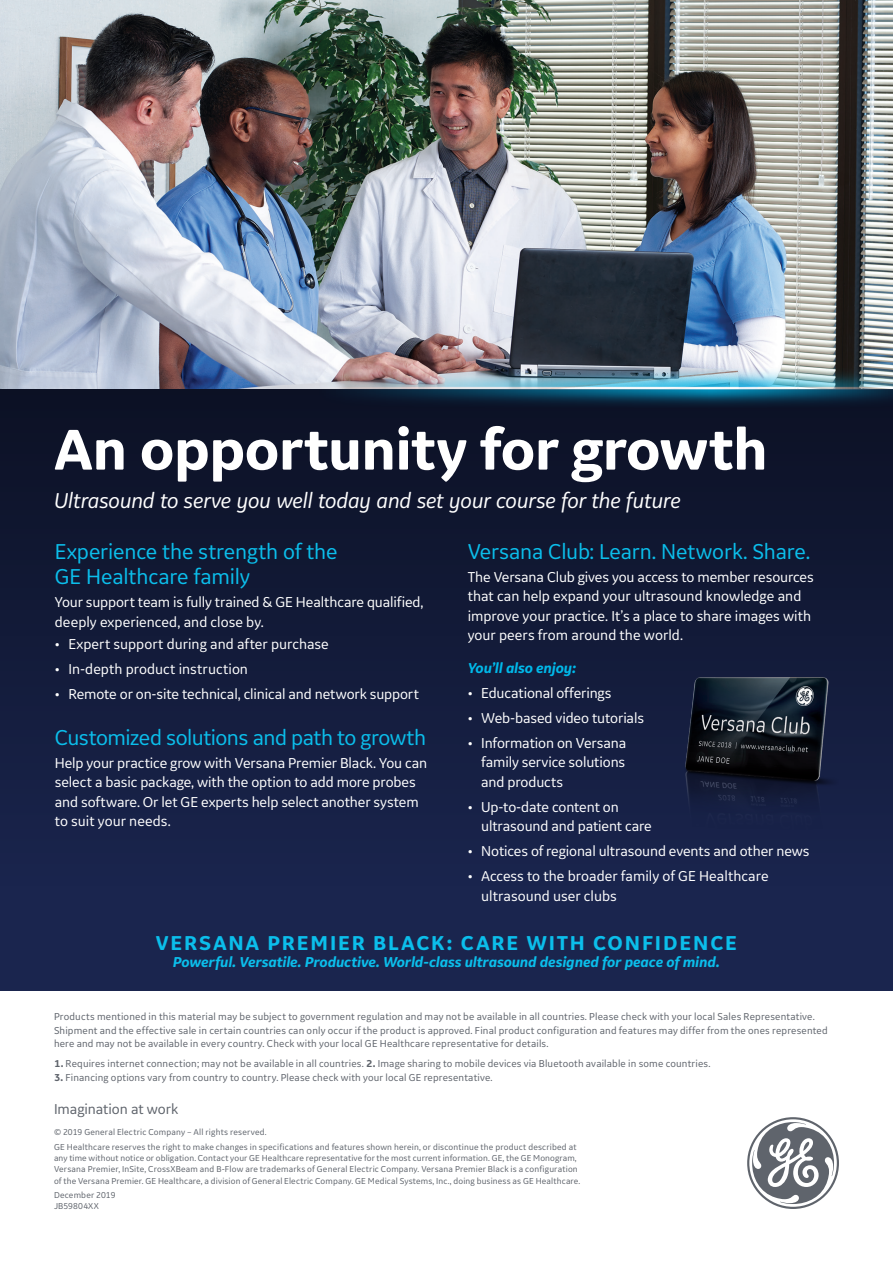
<style>
.page{position:relative;width:893px;height:1263px;background:#fff}
.page>*{position:absolute;margin:0;border:0;box-sizing:border-box;transform-origin:0 0}
.t1{font:700 60px "GE Inspira Sans";letter-spacing:-.01em;color:#fff}
.t2{font:22.5px/25.5px "GE Inspira Sans";letter-spacing:-.01em;color:#0bbeeb}
.t3{font:italic 22.5px "GE Inspira Sans";letter-spacing:-.015em;color:#fff}
.t4{font:700 21px "GE Inspira Sans";letter-spacing:.09em;color:#0bbeeb}
.t5{font:15px/19.5px "GE Inspira Sans";letter-spacing:-.005em;color:#fff}
.t6{font:italic 700 15px "GE Inspira Sans";letter-spacing:-.01em;color:#0bbeeb}
.t7{font:15px "GE Inspira Sans";letter-spacing:-.005em;color:#5f646c}
.t8{font:italic 700 15px "GE Inspira Sans";letter-spacing:-.01em;color:#00b9ea}
.t9{font:10.5px/13.5px "GE Inspira Sans";letter-spacing:.015em;color:#5f646c}
.t10{font:9px/11.2px "GE Inspira Sans";letter-spacing:.015em;color:#5f646c}
.s1{font-weight:700}
</style>
<div class="page">
<img style="left:0;top:0;width:893px;height:390px">
<div style="left:0;top:390px;width:893px;height:601px;background:linear-gradient(to bottom,#0c1125,#1c2854)"></div>
<svg style="left:747px;top:1117px;width:92px;height:92px"></svg>
<img style="left:645px;top:600px;width:229px;height:272px">
<img style="left:314px;top:367px;width:579px;height:43px">
<h1 class="t1" style="left:54px;top:412px;width:716px">An opportunity for growth</h1>
<h2 class="t3" style="left:54px;top:486px;width:628px">Ultrasound to serve you well today and set your course for the future</h2>
<h2 class="t2" style="left:55px;top:538px;width:284px">Experience the strength of the<br>GE Healthcare family</h2>
<p class="t5" style="left:55px;top:592px;width:370px">Your support team is fully trained &amp; GE Healthcare qualified, deeply experienced, and close by.</p>
<p class="t5" style="left:55px;top:634px;width:276px">• Expert support during and after purchase</p>
<p class="t5" style="left:55px;top:659px;width:195px">• In-depth product instruction</p>
<p class="t5" style="left:55px;top:684px;width:366px">• Remote or on-site technical, clinical and network support</p>
<h2 class="t2" style="left:55px;top:724px;width:373px">Customized solutions and path to growth</h2>
<p class="t5" style="left:55px;top:752px;width:374px">Help your practice grow with Versana Premier Black. You can select a basic package, with the option to add more probes and software. Or let GE experts help select another system to suit your needs.</p>
<h2 class="t2" style="left:468px;top:538px;width:344px">Versana Club: Learn. Network. Share.</h2>
<p class="t5" style="left:468px;top:566px;width:348px">The Versana Club gives you access to member resources that can help expand your ultrasound knowledge and improve your practice. It’s a place to share images with your peers from around the world.</p>
<p class="t8" style="left:468px;top:659px;width:110px">You’ll also enjoy:</p>
<p class="t5" style="left:468px;top:683px;width:145px">• Educational offerings</p>
<p class="t5" style="left:468px;top:708px;width:178px">• Web-based video tutorials</p>
<p class="t5" style="left:481px;top:733px;width:147px;text-align:justify;text-indent:-14px">• Information on Versana family service solutions and products</p>
<p class="t5" style="left:481px;top:796px;width:172px;text-indent:-14px">• Up-to-date content on ultrasound and patient care</p>
<p class="t5" style="left:468px;top:841px;width:343px">• Notices of regional ultrasound events and other news</p>
<p class="t5" style="left:481px;top:866px;width:289px;text-indent:-14px">• Access to the broader family of GE Healthcare ultrasound user clubs</p>
<h3 class="t4" style="left:156px;top:930px;width:583px">VERSANA PREMIER BLACK: CARE WITH CONFIDENCE</h3>
<p class="t6" style="left:173px;top:953px;width:548px">Powerful. Versatile. Productive. World-class ultrasound designed for peace of mind.</p>
<p class="t9" style="left:54px;top:1009px;width:775px">Products mentioned in this material may be subject to government regulation and may not be available in all countries. Please check with your local Sales Representative.<br>Shipment and the effective sale in certain countries can only occur if the product is approved. Final product configuration and features may differ from the ones represented here and may not be available in every country. Check with your local GE Healthcare representative for details.</p>
<p class="t9" style="left:54px;top:1057px;width:658px"><span class="s1">1.</span> Requires internet connection; may not be available in all countries. <span class="s1">2.</span> Image sharing to mobile devices via Bluetooth available in some countries.</p>
<p class="t9" style="left:54px;top:1070px;width:440px"><span class="s1">3.</span> Financing options vary from country to country. Please check with your local GE representative.</p>
<p class="t7" style="left:54px;top:1099px;width:126px">Imagination at work</p>
<p class="t10" style="left:54px;top:1125px;width:524px;line-height:14.5px">© 2019 General Electric Company – All rights reserved.<br>GE Healthcare reserves the right to make changes in specifications and features shown herein, or discontinue the product described at</p>
<p class="t10" style="left:54px;top:1152px;width:528px">any time without notice or obligation. Contact your GE Healthcare representative for the most current information. GE, the GE Monogram,<br>Versana Premier, InSite, CrossXBeam and B-Flow are trademarks of General Electric Company. Versana Premier Black is a configuration of the Versana Premier. GE Healthcare, a division of General Electric Company. GE Medical Systems, Inc., doing business as GE Healthcare.</p>
<p class="t10" style="left:54px;top:1189px;width:63px;line-height:10.8px">December 2019<br>JB59804XX</p>
</div>
